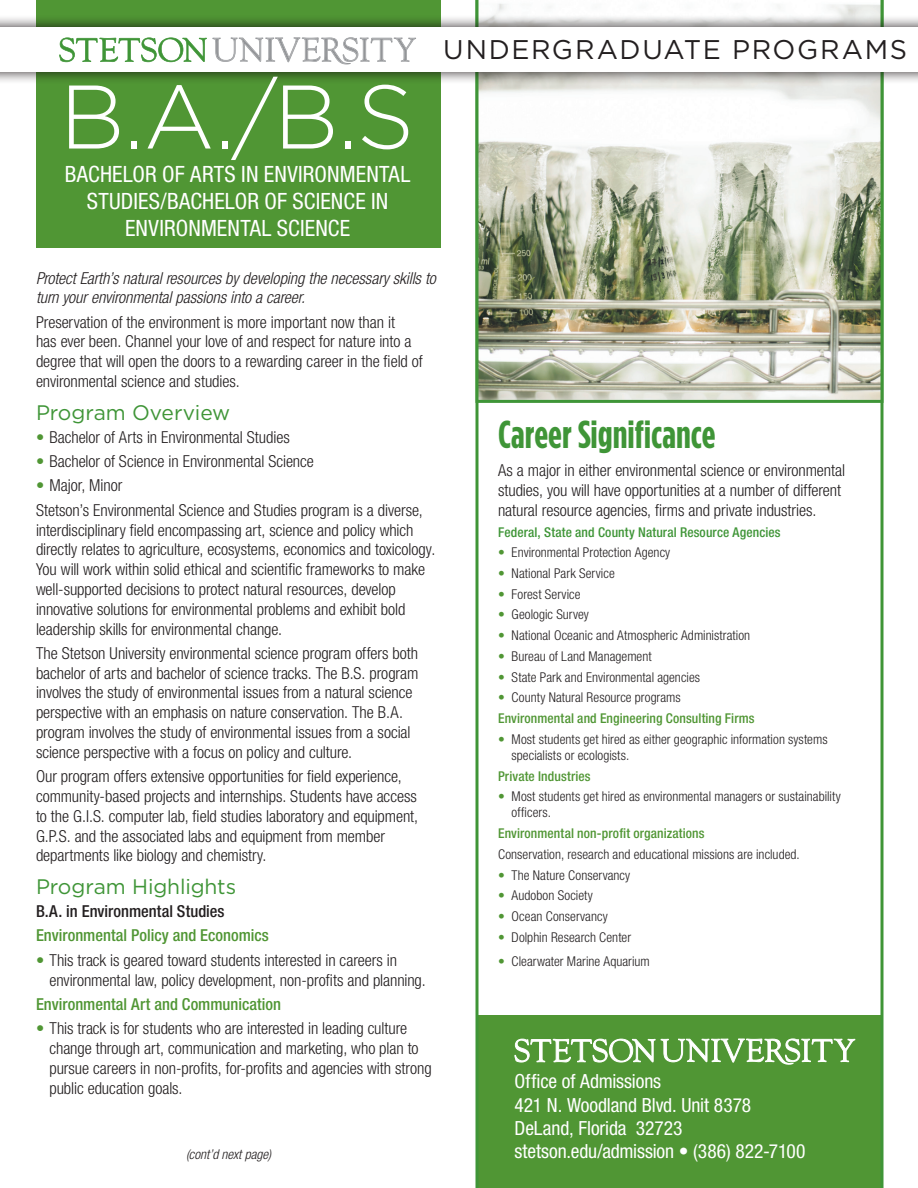
<style>
.page{position:relative;width:918px;height:1188px;background:#fff}
.page>*{position:absolute;margin:0;border:0;box-sizing:border-box;transform-origin:0 0}
.t1{font:300 90px "Gotham";color:#fff}
.t2{font:700 39px "Gotham Condensed";color:#3f9537}
.t3{font:27px "Gotham";letter-spacing:.055em;color:#231f20}
.t4{font:condensed 22.5px/27px "Helvetica Neue LT Std";letter-spacing:.005em;color:#fff;text-align:center}
.t5{font:21px "Gotham";letter-spacing:-.005em;color:#3f9537}
.t6{font:condensed 19.5px/23.4px "Helvetica Neue LT Std";letter-spacing:-.005em;color:#fff}
.t7{font:300 condensed 16.5px/19.8px "Helvetica Neue LT Std";letter-spacing:-.005em;color:#231f20}
.t8{font:italic 300 condensed 16.5px/19.8px "Helvetica Neue LT Std";letter-spacing:-.005em;color:#231f20}
.t9{font:500 condensed 16.5px "Helvetica Neue LT Std";color:#509634}
.t10{font:500 condensed 16.5px "Helvetica Neue LT Std";color:#231f20}
.t11{font:300 condensed 13.5px/16.2px "Helvetica Neue LT Std";letter-spacing:.005em;color:#231f20}
.t12{font:500 condensed 13.5px/20.7px "Helvetica Neue LT Std";letter-spacing:.01em;color:#509634}
.t13{font:500 condensed 13.5px "Helvetica Neue LT Std";letter-spacing:.01em;color:#3f9537}
.t14{font:italic 300 condensed 13.5px "Helvetica Neue LT Std";color:#231f20}
.s1{color:#509634}
.s2{font-weight:300}
.s3{font-weight:300;color:#231f20}
</style>
<div class="page">
<div style="left:36px;top:0;width:405px;height:248px;background:#509634"></div>
<div style="left:477px;top:1015px;width:405px;height:173px;background:#509634"></div>
<hr style="left:476px;top:0;width:2px;height:1188px;background:#3f9537">
<svg style="left:880px;top:403px;width:4px;height:785px;background:#69ac62"></svg>
<img style="left:478px;top:0;width:406px;height:403px">
<div style="left:0;top:15px;width:918px;height:70px;background:#110a0c;opacity:.75"></div>
<svg style="left:0;top:27px;width:918px;height:45px"></svg>
<svg style="left:515px;top:1039px;width:340px;height:26px"></svg>
<h1 class="t1" style="left:60px;top:68px;width:356px">B.A./B.S</h1>
<h3 class="t4" style="left:65px;top:161px;width:347px">BACHELOR OF ARTS IN ENVIRONMENTAL<br>STUDIES/BACHELOR OF SCIENCE IN<br>ENVIRONMENTAL SCIENCE</h3>
<h3 class="t3" style="left:443px;top:32px;width:465px">UNDERGRADUATE PROGRAMS</h3>
<p class="t8" style="left:36px;top:268px;width:401px">Protect Earth’s natural resources by developing the necessary skills to turn your environmental passions into a career.</p>
<p class="t7" style="left:36px;top:312px;width:388px">Preservation of the environment is more important now than it<br>has ever been. Channel your love of and respect for nature into a degree that will open the doors to a rewarding career in the field of environmental science and studies.</p>
<p class="t5" style="left:36px;top:399px;width:196px">Program Overview</p>
<p class="t7" style="left:36px;top:427px;width:255px"><span class="s1">•</span> Bachelor of Arts in Environmental Studies</p>
<p class="t7" style="left:36px;top:451px;width:279px"><span class="s1">•</span> Bachelor of Science in Environmental Science</p>
<p class="t7" style="left:36px;top:473px;width:388px;line-height:24.3px"><span class="s1">•</span> Major, Minor<br>Stetson’s Environmental Science and Studies program is a diverse,</p>
<p class="t7" style="left:36px;top:520px;width:401px">interdisciplinary field encompassing art, science and policy which directly relates to agriculture, ecosystems, economics and toxicology.<br>You will work within solid ethical and scientific frameworks to make well-supported decisions to protect natural resources, develop innovative solutions for environmental problems and exhibit bold leadership skills for environmental change.</p>
<p class="t7" style="left:36px;top:643px;width:384px">The Stetson University environmental science program offers both bachelor of arts and bachelor of science tracks. The B.S. program involves the study of environmental issues from a natural science perspective with an emphasis on nature conservation. The B.A. program involves the study of environmental issues from a social science perspective with a focus on policy and culture.</p>
<p class="t7" style="left:36px;top:766px;width:384px">Our program offers extensive opportunities for field experience, community-based projects and internships. Students have access to the G.I.S. computer lab, field studies laboratory and equipment, G.P.S. and the associated labs and equipment from member departments like biology and chemistry.</p>
<p class="t5" style="left:36px;top:874px;width:202px">Program Highlights</p>
<p class="t10" style="left:36px;top:901px;width:190px">B.A. in Environmental Studies</p>
<p class="t9" style="left:36px;top:926px;width:235px">Environmental Policy and Economics</p>
<p class="t7" style="left:49px;top:950px;width:378px;text-indent:-13px"><span class="s1">•</span> This track is geared toward students interested in careers in environmental law, policy development, non-profits and planning.</p>
<p class="t9" style="left:36px;top:994px;width:246px">Environmental Art and Communication</p>
<p class="t7" style="left:49px;top:1018px;width:384px;text-indent:-13px"><span class="s1">•</span> This track is for students who are interested in leading culture change through art, communication and marketing, who plan to pursue careers in non-profits, for-profits and agencies with strong public education goals.</p>
<p class="t14" style="left:186px;top:1147px;width:87px">(cont’d next page)</p>
<h2 class="t2" style="left:498px;top:411px;width:219px">Career Significance</h2>
<p class="t7" style="left:498px;top:461px;width:349px">As a major in either environmental science or environmental studies, you will have opportunities at a number of different natural resource agencies, firms and private industries.</p>
<p class="t13" style="left:498px;top:524px;width:284px">Federal, State and County Natural Resource Agencies</p>
<p class="t11" style="left:498px;top:544px;width:174px"><span class="s1">•</span> Environmental Protection Agency</p>
<p class="t11" style="left:498px;top:565px;width:118px"><span class="s1">•</span> National Park Service</p>
<p class="t11" style="left:498px;top:586px;width:84px"><span class="s1">•</span> Forest Service</p>
<p class="t11" style="left:498px;top:607px;width:92px"><span class="s1">•</span> Geologic Survey</p>
<p class="t11" style="left:498px;top:627px;width:254px"><span class="s1">•</span> National Oceanic and Atmospheric Administration</p>
<p class="t11" style="left:498px;top:648px;width:155px"><span class="s1">•</span> Bureau of Land Management</p>
<p class="t11" style="left:498px;top:669px;width:204px"><span class="s1">•</span> State Park and Environmental agencies</p>
<p class="t12" style="left:498px;top:687px;width:258px"><span class="s2">•</span> <span class="s3">County Natural Resource programs<br></span>Environmental and Engineering Consulting Firms</p>
<p class="t11" style="left:512px;top:731px;width:318px;text-indent:-14px"><span class="s1">•</span> Most students get hired as either geographic information systems specialists or ecologists.</p>
<p class="t12" style="left:498px;top:765px;width:94px">Private Industries</p>
<p class="t11" style="left:512px;top:788px;width:331px;text-indent:-14px"><span class="s1">•</span> Most students get hired as environmental managers or sustainability officers.</p>
<p class="t12" style="left:498px;top:823px;width:208px">Environmental non-profit organizations</p>
<p class="t11" style="left:498px;top:846px;width:303px">Conservation, research and educational missions are included.</p>
<p class="t11" style="left:498px;top:867px;width:134px"><span class="s1">•</span> The Nature Conservancy</p>
<p class="t11" style="left:498px;top:887px;width:96px"><span class="s1">•</span> Audobon Society</p>
<p class="t11" style="left:498px;top:908px;width:111px"><span class="s1">•</span> Ocean Conservancy</p>
<p class="t11" style="left:498px;top:929px;width:135px"><span class="s1">•</span> Dolphin Research Center</p>
<p class="t11" style="left:498px;top:953px;width:153px"><span class="s1">•</span> Clearwater Marine Aquarium</p>
<p class="t6" style="left:515px;top:1070px;width:292px">Office of Admissions<br>421 N. Woodland Blvd. Unit 8378<br>DeLand, Florida 32723 stetson.edu/admission • (386) 822-7100</p>
</div>
